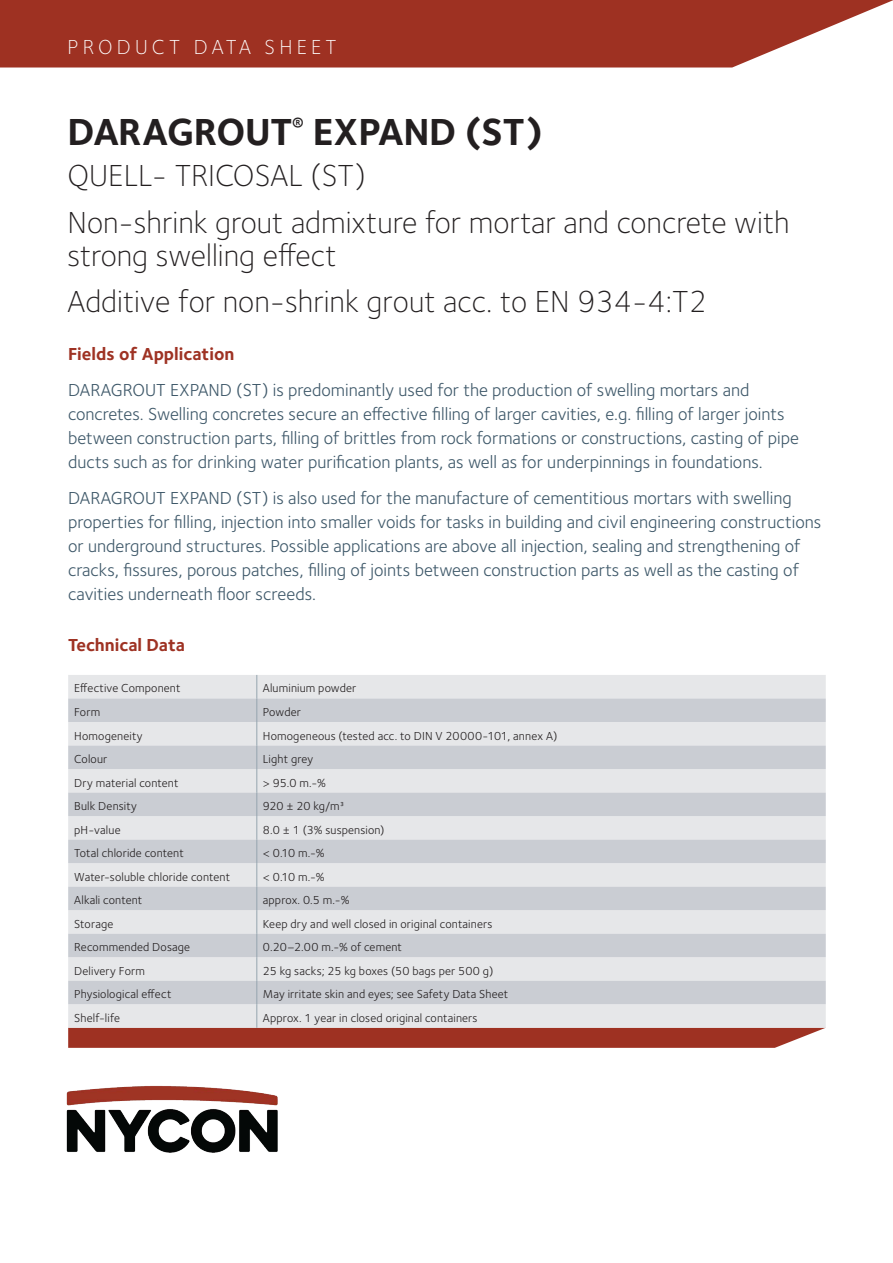
<style>
.page{position:relative;width:893px;height:1263px;background:#fff}
.page>*{position:absolute;margin:0;border:0;box-sizing:border-box;transform-origin:0 0}
.t1{font:700 39px "Foundry Sterling";letter-spacing:-.01em;color:#231f20}
.t2{font:300 31.5px/46.5px "Foundry Sterling";color:#231f20}
.t3{font:300 21px "Foundry Sterling";letter-spacing:.2em;color:#fff}
.t4{font:18px/24px "Foundry Sterling";color:#3e5869}
.t5{font:700 18px "Foundry Sterling";color:#9e3223}
.t6{font:12px "Foundry Sterling";letter-spacing:.015em;color:#231f20}
</style>
<div class="page">
<svg style="left:0;top:0;width:893px;height:68px;background:#a74437"></svg>
<svg style="left:68px;top:675px;width:758px;height:373px;background:#d6d2d5"></svg>
<img style="left:66px;top:1085px;width:212px;height:68px">
<p class="t3" style="left:68px;top:35px;width:271px">PRODUCT DATA SHEET</p>
<h1 class="t1" style="left:68px;top:109px;width:477px">DARAGROUT<sup>®</sup> EXPAND (ST)</h1>
<h2 class="t2" style="left:67px;top:152px;width:724px">QUELL- TRICOSAL (ST)<br>Non-shrink grout admixture for mortar and concrete with</h2>
<h2 class="t2" style="left:67px;top:232px;width:641px">strong swelling effect<br>Additive for non-shrink grout acc. to EN 934-4:T2</h2>
<p class="t5" style="left:68px;top:343px;width:168px">Fields of Application</p>
<p class="t4" style="left:68px;top:378px;width:732px">DARAGROUT EXPAND (ST) is predominantly used for the production of swelling mortars and concretes. Swelling concretes secure an effective filling of larger cavities, e.g. filling of larger joints between construction parts, filling of brittles from rock formations or constructions, casting of pipe ducts such as for drinking water purification plants, as well as for underpinnings in foundations.</p>
<p class="t4" style="left:68px;top:486px;width:755px">DARAGROUT EXPAND (ST) is also used for the manufacture of cementitious mortars with swelling properties for filling, injection into smaller voids for tasks in building and civil engineering constructions or underground structures. Possible applications are above all injection, sealing and strengthening of cracks, fissures, porous patches, filling of joints between construction parts as well as the casting of cavities underneath floor screeds.</p>
<p class="t5" style="left:68px;top:634px;width:118px">Technical Data</p>
<p class="t6" style="left:74px;top:681px;width:108px">Effective Component</p>
<p class="t6" style="left:263px;top:681px;width:95px">Aluminium powder</p>
<p class="t6" style="left:74px;top:705px;width:28px">Form</p>
<p class="t6" style="left:263px;top:705px;width:40px">Powder</p>
<p class="t6" style="left:74px;top:728px;width:70px">Homogeneity</p>
<p class="t6" style="left:263px;top:728px;width:296px">Homogeneous (tested acc. to DIN V 20000-101, annex A)</p>
<p class="t6" style="left:74px;top:752px;width:35px">Colour</p>
<p class="t6" style="left:263px;top:752px;width:52px">Light grey</p>
<p class="t6" style="left:74px;top:775px;width:106px">Dry material content</p>
<p class="t6" style="left:263px;top:775px;width:65px">&gt; 95.0 m.-%</p>
<p class="t6" style="left:74px;top:799px;width:64px">Bulk Density</p>
<p class="t6" style="left:263px;top:799px;width:83px">920 ± 20 kg/m3</p>
<p class="t6" style="left:74px;top:823px;width:48px">pH-value</p>
<p class="t6" style="left:263px;top:823px;width:123px">8.0 ± 1 (3% suspension)</p>
<p class="t6" style="left:74px;top:846px;width:111px">Total chloride content</p>
<p class="t6" style="left:263px;top:846px;width:63px">&lt; 0.10 m.-%</p>
<p class="t6" style="left:74px;top:870px;width:157px">Water-soluble chloride content</p>
<p class="t6" style="left:263px;top:870px;width:63px">&lt; 0.10 m.-%</p>
<p class="t6" style="left:74px;top:893px;width:70px">Alkali content</p>
<p class="t6" style="left:263px;top:893px;width:88px">approx. 0.5 m.-%</p>
<p class="t6" style="left:74px;top:917px;width:41px">Storage</p>
<p class="t6" style="left:263px;top:917px;width:231px">Keep dry and well closed in original containers</p>
<p class="t6" style="left:74px;top:940px;width:118px">Recommended Dosage</p>
<p class="t6" style="left:263px;top:940px;width:141px">0.20–2.00 m.-% of cement</p>
<p class="t6" style="left:74px;top:964px;width:72px">Delivery Form</p>
<p class="t6" style="left:263px;top:964px;width:232px">25 kg sacks; 25 kg boxes (50 bags per 500 g)</p>
<p class="t6" style="left:74px;top:987px;width:99px">Physiological effect</p>
<p class="t6" style="left:263px;top:987px;width:247px">May irritate skin and eyes; see Safety Data Sheet</p>
<p class="t6" style="left:74px;top:1011px;width:47px">Shelf-life</p>
<p class="t6" style="left:263px;top:1011px;width:216px">Approx. 1 year in closed original containers</p>
</div>
